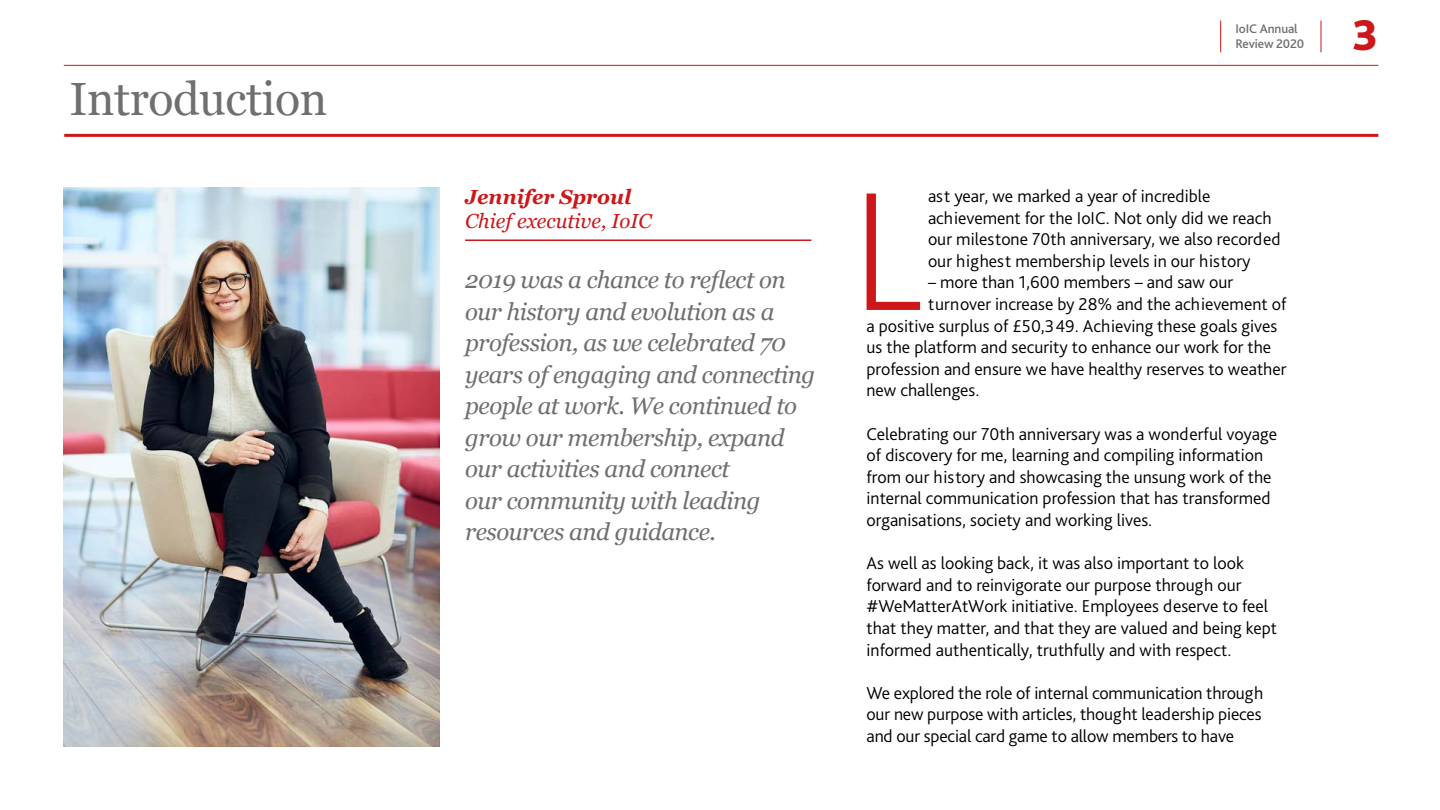
<style>
.page{position:relative;width:1440px;height:810px;background:#fff}
.page>*{position:absolute;margin:0;border:0;box-sizing:border-box;transform-origin:0 0}
.t1{font:200 176.62px "Bliss Pro";color:#cd1719}
.t2{font:46.58px "Georgia";letter-spacing:-.01em;color:#706f6f}
.t3{font:800 45.08px "Bliss Pro";color:#cd1719}
.t4{font:italic 24px/31.5px "Georgia";letter-spacing:-.02em;color:#706f6f}
.t5{font:italic 20.4px "Georgia";color:#cd1719}
.t6{font:italic 700 20.4px "Georgia";color:#cd1719}
.t7{font:300 18px/21.6px "Bliss Pro";color:#000}
.t8{font:500 13.12px/14.5px "Bliss Pro";letter-spacing:-.01em;color:#706f6f}
</style>
<div class="page">
<hr style="left:64px;top:65px;width:1314px;height:1px;background:#cd1719">
<hr style="left:64px;top:134px;width:1314px;height:3px;background:#cd1719">
<hr style="left:1220px;top:21px;width:1px;height:31px;background:#cd1719">
<hr style="left:1321px;top:21px;width:1px;height:31px;background:#cd1719">
<img style="left:64px;top:187px;width:376px;height:559px">
<hr style="left:465px;top:239px;width:346px;height:2px;background:#cd1719">
<h2 class="t2" style="left:69px;top:65px;width:259px">Introduction</h2>
<p class="t8" style="left:1236px;top:21px;width:70px">IoIC Annual<br>Review 2020</p>
<h3 class="t3" style="left:1352px;top:7px;width:28px">3</h3>
<p class="t6" style="left:465px;top:181px;width:168px">Jennifer Sproul</p>
<p class="t5" style="left:465px;top:206px;width:188px">Chief executive, IoIC</p>
<p class="t4" style="left:465px;top:263px;width:352px">2019 was a chance to reflect on our history and evolution as a profession, as we celebrated 70 years of engaging and connecting people at work. We continued to grow our membership, expand our activities and connect<br>our community with leading resources and guidance.</p>
<h1 class="t1" style="left:851px;top:142px;width:75px">L</h1>
<p class="t7" style="left:928px;top:185px;width:354px">ast year, we marked a year of incredible achievement for the IoIC. Not only did we reach our milestone 70th anniversary, we also recorded our highest membership levels in our history</p>
<p class="t7" style="left:928px;top:271px;width:307px">– more than 1,600 members – and saw our</p>
<p class="t7" style="left:928px;top:293px;width:360px">turnover increase by 28% and the achievement of</p>
<p class="t7" style="left:867px;top:314px;width:412px">a positive surplus of £50,349. Achieving these goals gives</p>
<p class="t7" style="left:867px;top:336px;width:406px">us the platform and security to enhance our work for the</p>
<p class="t7" style="left:867px;top:358px;width:421px">profession and ensure we have healthy reserves to weather</p>
<p class="t7" style="left:867px;top:379px;width:114px">new challenges.</p>
<p class="t7" style="left:867px;top:422px;width:412px">Celebrating our 70th anniversary was a wonderful voyage of discovery for me, learning and compiling information from our history and showcasing the unsung work of the internal communication profession that has transformed organisations, society and working lives.</p>
<p class="t7" style="left:867px;top:552px;width:412px">As well as looking back, it was also important to look forward and to reinvigorate our purpose through our #WeMatterAtWork initiative. Employees deserve to feel that they matter, and that they are valued and being kept informed authentically, truthfully and with respect.</p>
<p class="t7" style="left:867px;top:682px;width:398px;text-align:justify">We explored the role of internal communication through our new purpose with articles, thought leadership pieces and our special card game to allow members to have</p>
</div>
